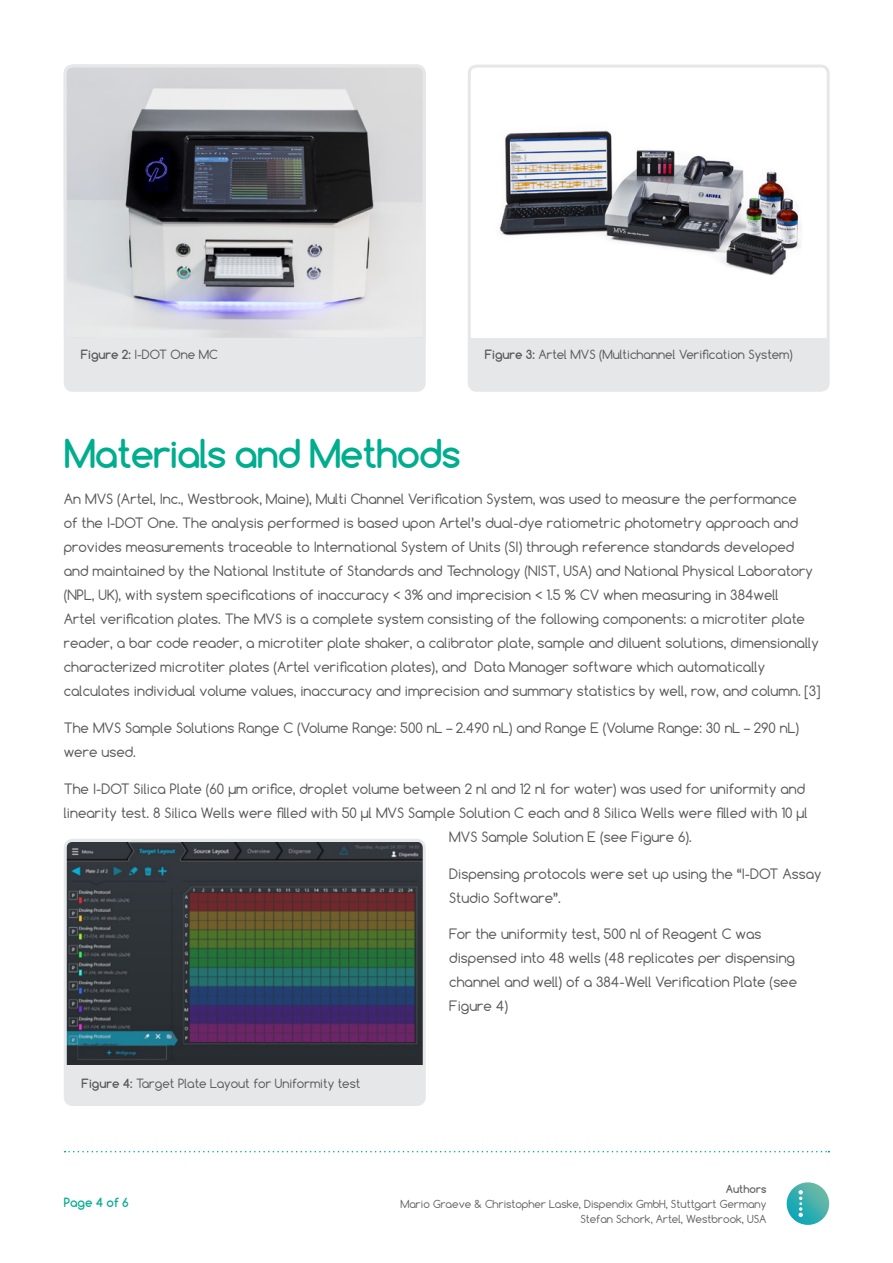
<style>
.page{position:relative;width:893px;height:1263px;background:#fff}
.page>*{position:absolute;margin:0;border:0;box-sizing:border-box;transform-origin:0 0}
.t1{font:700 37.5px "Comfortaa";letter-spacing:-.03em;color:#00ad8e}
.t2{font:13.5px/24px "Comfortaa";color:#57585a}
.t3{font:12px "Comfortaa";color:#57585a}
.t4{font:700 12px "Comfortaa";color:#00ad8e}
.t5{font:10.5px/15px "Comfortaa";color:#636366;text-align:right}
.t6{font:700 10.5px "Comfortaa";color:#636366}
.s1{font-weight:700}
</style>
<div class="page">
<svg style="left:65px;top:1151px;width:764px;height:1px"></svg>
<svg style="left:787px;top:1182px;width:42px;height:43px"></svg>
<div style="left:65px;top:840px;width:359px;height:264px;background:#e6e7e9;border-radius:8px"></div>
<img style="left:68px;top:843px;width:354px;height:221px">
<div style="left:64px;top:839px;width:362px;height:267px;border:3px solid #e6e7e9;border-radius:8px"></div>
<div style="left:469px;top:66px;width:359px;height:324px;background:#e6e7e9;border-radius:8px"></div>
<div style="left:468px;top:69px;width:358px;height:268px;background:#fff"></div>
<div style="left:468px;top:65px;width:362px;height:327px;border:3px solid #e6e7e9;border-radius:8px"></div>
<div style="left:65px;top:66px;width:359px;height:324px;background:#e6e7e9;border-radius:8px"></div>
<img style="left:64px;top:65px;width:358px;height:273px">
<div style="left:64px;top:65px;width:362px;height:327px;border:3px solid #e6e7e9;border-radius:8px"></div>
<img style="left:489px;top:94px;width:321px;height:207px">
<p class="t3" style="left:81px;top:347px;width:139px"><span class="s1">Figure 2:</span> I-DOT One MC</p>
<p class="t3" style="left:485px;top:347px;width:310px"><span class="s1">Figure 3:</span> Artel MVS (Multichannel Verification System)</p>
<p class="t1" style="left:64px;top:429px;width:399px">Materials and Methods</p>
<p class="t2" style="left:64px;top:487px;width:758px">An MVS (Artel, Inc., Westbrook, Maine), Multi Channel Verification System, was used to measure the performance<br>of the I-DOT One. The analysis performed is based upon Artel’s dual-dye ratiometric photometry approach and provides measurements traceable to International System of Units (SI) through reference standards developed and maintained by the National Institute of Standards and Technology (NIST, USA) and National Physical Laboratory (NPL, UK), with system specifications of inaccuracy &lt; 3% and imprecision &lt; 1.5 % CV when measuring in 384well<br>Artel verification plates. The MVS is a complete system consisting of the following components: a microtiter plate reader, a bar code reader, a microtiter plate shaker, a calibrator plate, sample and diluent solutions, dimensionally characterized microtiter plates (Artel verification plates), and Data Manager software which automatically calculates individual volume values, inaccuracy and imprecision and summary statistics by well, row, and column. [3]</p>
<p class="t2" style="left:64px;top:716px;width:737px">The MVS Sample Solutions Range C (Volume Range: 500 nL – 2.490 nL) and Range E (Volume Range: 30 nL – 290 nL) were used.</p>
<p class="t2" style="left:64px;top:777px;width:743px">The I-DOT Silica Plate (60 µm orifice, droplet volume between 2 nl and 12 nl for water) was used for uniformity and</p>
<p class="t2" style="left:64px;top:801px;width:745px">linearity test. 8 Silica Wells were filled with 50 µl MVS Sample Solution C each and 8 Silica Wells were filled with 10 µl</p>
<p class="t2" style="left:449px;top:825px;width:244px">MVS Sample Solution E (see Figure 6).</p>
<p class="t2" style="left:449px;top:861px;width:374px">Dispensing protocols were set up using the “I-DOT Assay<br>Studio Software”.</p>
<p class="t2" style="left:449px;top:922px;width:349px">For the uniformity test, 500 nl of Reagent C was dispensed into 48 wells (48 replicates per dispensing channel and well) of a 384-Well Verification Plate (see Figure 4)</p>
<p class="t3" style="left:82px;top:1075px;width:281px"><span class="s1">Figure 4:</span> Target Plate Layout for Uniformity test</p>
<p class="t4" style="left:64px;top:1195px;width:66px">Page 4 of 6</p>
<p class="t6" style="left:726px;top:1182px;width:42px">Authors</p>
<p class="t5" style="left:400px;top:1196px;width:368px">Mario Graeve &amp; Christopher Laske, Dispendix GmbH, Stuttgart Germany<br>Stefan Schork, Artel, Westbrook, USA</p>
</div>
